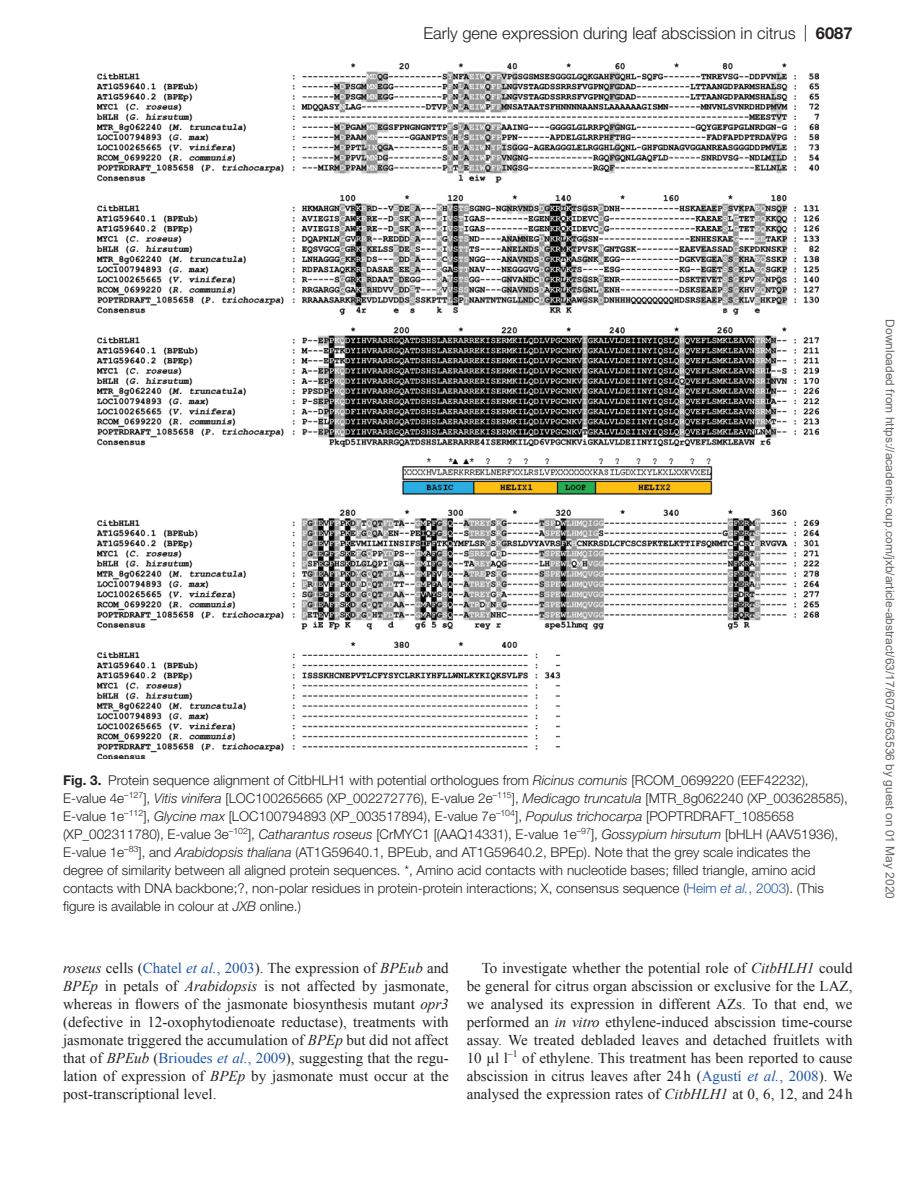
<style>
.page{position:relative;width:919px;height:1187px;background:#fff}
.page>*{position:absolute;margin:0;border:0;box-sizing:border-box;transform-origin:0 0}
.t1{font:300 16.5px "Helvetica Neue LT Std";color:#231f20}
.t2{font:15px/18px "Times New Roman";color:#231f20;text-align:justify}
.t3{font:300 13.5px/18px "Helvetica Neue LT Std";color:#231f20}
.t4{font:12px "Arial";color:#666}
.s1{font-weight:700}
.s2{font-style:italic}
.s3{color:#1e56a6}
.s4{font-style:italic;color:#1e56a6}
</style>
<div class="page">
<img style="left:97px;top:63px;width:720px;height:695px">
<p class="t1" style="left:423px;top:23px;width:430px">Early gene expression during leaf abscission in citrus | <span class="s1">6087</span></p>
<p class="t3" style="left:63px;top:771px;width:786px"><span class="s1">Fig. 3.</span> Protein sequence alignment of CitbHLH1 with potential orthologues from <span class="s2">Ricinus comunis</span> [RCOM_0699220 (EEF42232), E-value 4e<sup>–127</sup>], <span class="s2">Vitis vinifera</span> [LOC100265665 (XP_002272776), E-value 2e<sup>–115</sup>], <span class="s2">Medicago truncatula</span> [MTR_8g062240 (XP_003628585), E-value 1e<sup>–112</sup>], <span class="s2">Glycine max</span> [LOC100794893 (XP_003517894), E-value 7e<sup>–104</sup>], <span class="s2">Populus trichocarpa</span> [POPTRDRAFT_1085658 (XP_002311780), E-value 3e<sup>–102</sup>], <span class="s2">Catharantus roseus</span> [CrMYC1 [(AAQ14331), E-value 1e<sup>–97</sup>], <span class="s2">Gossypium hirsutum</span> [bHLH (AAV51936), E-value 1e<sup>–83</sup>], and <span class="s2">Arabidopsis thaliana</span> (AT1G59640.1, BPEub, and AT1G59640.2, BPEp). Note that the grey scale indicates the degree of similarity between all aligned protein sequences. *, Amino acid contacts with nucleotide bases; filled triangle, amino acid contacts with DNA backbone;?, non-polar residues in protein-protein interactions; X, consensus sequence (<span class="s3">Heim</span> <span class="s4">et al.</span><span class="s3">, 2003</span>). (This figure is available in colour at <span class="s2">JXB</span> online.)</p>
<p class="t2" style="left:63px;top:958px;width:387px"><span class="s2">roseus</span> cells (<span class="s3">Chatel</span> <span class="s4">et al.</span><span class="s3">, 2003</span>). The expression of <span class="s2">BPEub</span> and <span class="s2">BPEp</span> in petals of <span class="s2">Arabidopsis</span> is not affected by jasmonate, whereas in flowers of the jasmonate biosynthesis mutant <span class="s2">opr3 </span>(defective in 12-oxophytodienoate reductase), treatments with jasmonate triggered the accumulation of <span class="s2">BPEp</span> but did not affect that of <span class="s2">BPEub</span> (<span class="s3">Brioudes</span> <span class="s4">et al.</span><span class="s3">, 2009</span>), suggesting that the regu&shy;lation of expression of <span class="s2">BPEp</span> by jasmonate must occur at the post-transcriptional level.</p>
<p class="t2" style="left:466px;top:958px;width:387px;text-indent:15px">To investigate whether the potential role of <span class="s2">CitbHLH1</span> could be general for citrus organ abscission or exclusive for the LAZ, we analysed its expression in different AZs. To that end, we performed an <span class="s2">in vitro</span> ethylene-induced abscission time-course assay. We treated debladed leaves and detached fruitlets with 10 µl l<sup>–1</sup> of ethylene. This treatment has been reported to cause abscission in citrus leaves after 24h (<span class="s3">Agustí</span> <span class="s4">et al.</span><span class="s3">, 2008</span>). We analysed the expression rates of <span class="s2">CitbHLH1</span> at 0, 6, 12, and 24 h</p>
<p class="t4" style="left:894px;top:319px;width:581px;rotate:90deg">Downloaded from https://academic.oup.com/jxb/article-abstract/63/17/6079/563536 by guest on 01 May 2020</p>
</div>
